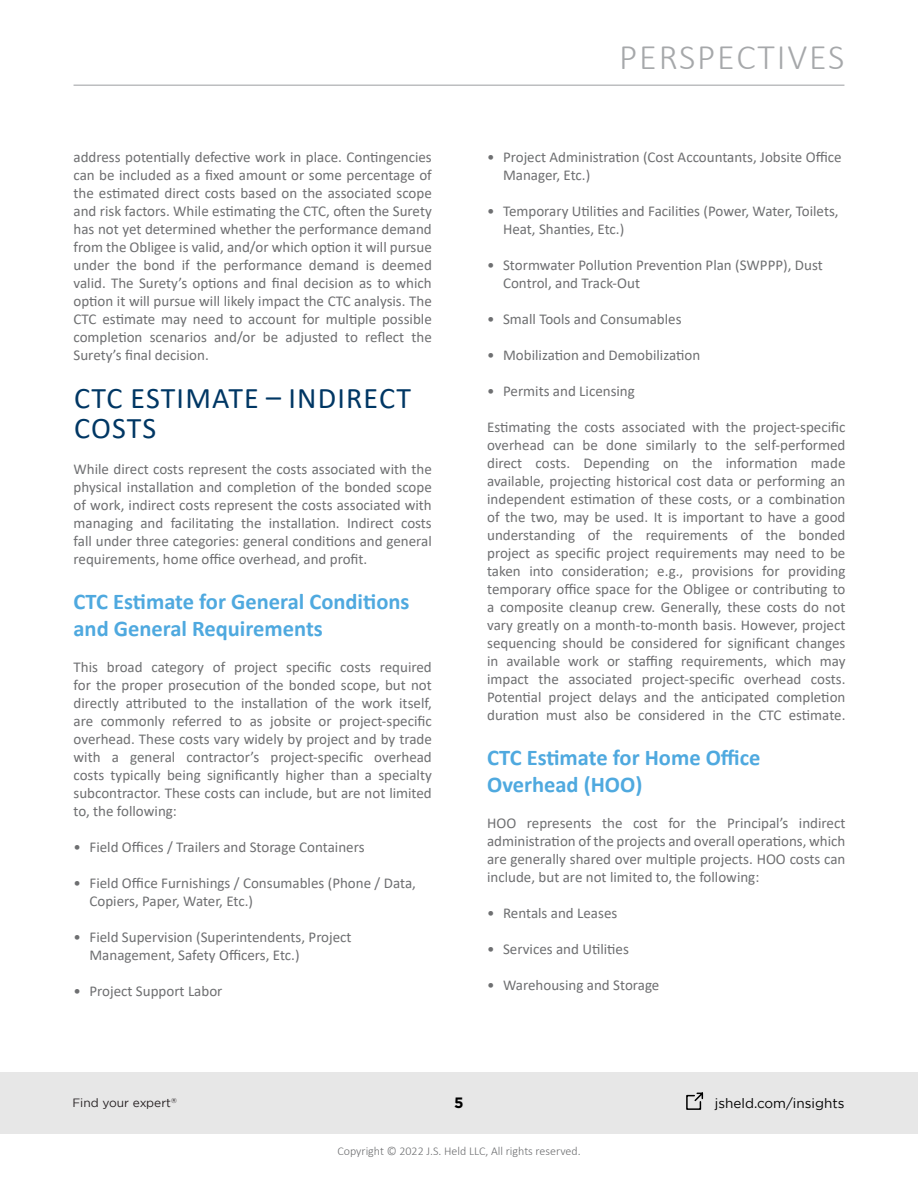
<style>
.page{position:relative;width:918px;height:1188px;background:#fff}
.page>*{position:absolute;margin:0;border:0;box-sizing:border-box;transform-origin:0 0}
.t1{font:300 36px "Calibri";letter-spacing:.05em;color:#a6a8aa}
.t2{font:30px/30px "Calibri";letter-spacing:.04em;color:#003764}
.t3{font:700 22.5px/27px "Calibri";color:#4fa9df}
.t4{font:15px/18px "Calibri";color:#6e6f71;text-align:justify}
.t5{font:700 15px "Gotham";color:#000}
.t6{font:13.5px "Gotham";color:#000}
.t7{font:300 12px "Calibri";color:#6e6f71}
.t8{font:12px "Gotham";color:#241f21}
.t9{font:7.05px "Gotham";color:#241f21}
</style>
<div class="page">
<div style="left:0;top:1072px;width:918px;height:62px;background:#e7e7e7"></div>
<hr style="left:74px;top:85px;width:770px;height:1px;background:#a6a8ab">
<svg style="left:686px;top:1092px;width:18px;height:18px"></svg>
<p class="t4" style="left:74px;top:148px;width:360px">address potentially defective work in place. Contingencies can be included as a fixed amount or some percentage of the estimated direct costs based on the associated scope and risk factors. While estimating the CTC, often the Surety has not yet determined whether the performance demand from the Obligee is valid, and/or which option it will pursue under the bond if the performance demand is deemed valid. The Surety’s options and final decision as to which option it will pursue will likely impact the CTC analysis. The CTC estimate may need to account for multiple possible completion scenarios and/or be adjusted to reflect the Surety’s final decision.</p>
<h2 class="t2" style="left:74px;top:382px;width:338px">CTC ESTIMATE – INDIRECT<br>COSTS</h2>
<p class="t4" style="left:74px;top:460px;width:360px">While direct costs represent the costs associated with the physical installation and completion of the bonded scope of work, indirect costs represent the costs associated with managing and facilitating the installation. Indirect costs fall under three categories: general conditions and general requirements, home office overhead, and profit.</p>
<h3 class="t3" style="left:74px;top:588px;width:337px">CTC Estimate for General Conditions and General Requirements</h3>
<p class="t4" style="left:74px;top:658px;width:360px">This broad category of project specific costs required for the proper prosecution of the bonded scope, but not directly attributed to the installation of the work itself, are commonly referred to as jobsite or project-specific overhead. These costs vary widely by project and by trade with a general contractor’s project-specific overhead costs typically being significantly higher than a specialty subcontractor. These costs can include, but are not limited to, the following:</p>
<p class="t4" style="left:74px;top:838px;width:293px">• Field Offices / Trailers and Storage Containers</p>
<p class="t4" style="left:89px;top:874px;width:328px;text-indent:-16px">• Field Office Furnishings / Consumables (Phone / Data,<br>Copiers, Paper, Water, Etc.)</p>
<p class="t4" style="left:89px;top:928px;width:264px;text-indent:-16px">• Field Supervision (Superintendents, Project<br>Management, Safety Officers, Etc.)</p>
<p class="t4" style="left:74px;top:982px;width:150px">• Project Support Labor</p>
<h1 class="t1" style="left:619px;top:35px;width:227px">PERSPECTIVES</h1>
<p class="t4" style="left:503px;top:148px;width:340px;text-indent:-16px">• Project Administration (Cost Accountants, Jobsite Office<br>Manager, Etc.)</p>
<p class="t4" style="left:503px;top:202px;width:337px;text-indent:-16px">• Temporary Utilities and Facilities (Power, Water, Toilets,<br>Heat, Shanties, Etc.)</p>
<p class="t4" style="left:503px;top:256px;width:321px;text-indent:-16px">• Stormwater Pollution Prevention Plan (SWPPP), Dust<br>Control, and Track-Out</p>
<p class="t4" style="left:487px;top:310px;width:196px">• Small Tools and Consumables</p>
<p class="t4" style="left:487px;top:346px;width:215px">• Mobilization and Demobilization</p>
<p class="t4" style="left:487px;top:382px;width:149px">• Permits and Licensing</p>
<p class="t4" style="left:487px;top:418px;width:360px">Estimating the costs associated with the project-specific overhead can be done similarly to the self-performed direct costs. Depending on the information made available, projecting historical cost data or performing an independent estimation of these costs, or a combination of the two, may be used. It is important to have a good understanding of the requirements of the bonded project as specific project requirements may need to be taken into consideration; e.g., provisions for providing temporary office space for the Obligee or contributing to a composite cleanup crew. Generally, these costs do not vary greatly on a month-to-month basis. However, project sequencing should be considered for significant changes in available work or staffing requirements, which may impact the associated project-specific overhead costs.<br>Potential project delays and the anticipated completion duration must also be considered in the CTC estimate.</p>
<h3 class="t3" style="left:487px;top:744px;width:275px">CTC Estimate for Home Office<br>Overhead (HOO)</h3>
<p class="t4" style="left:487px;top:814px;width:360px">HOO represents the cost for the Principal’s indirect administration of the projects and overall operations, which are generally shared over multiple projects. HOO costs can include, but are not limited to, the following:</p>
<p class="t4" style="left:487px;top:904px;width:132px">• Rentals and Leases</p>
<p class="t4" style="left:487px;top:940px;width:143px">• Services and Utilities</p>
<p class="t4" style="left:487px;top:976px;width:174px">• Warehousing and Storage</p>
<p class="t8" style="left:72px;top:1096px;width:100px">Find your expert</p>
<p class="t5" style="left:454px;top:1093px;width:11px">5</p>
<p class="t6" style="left:715px;top:1095px;width:131px">jsheld.com/insights</p>
<p class="t9" style="left:171px;top:1096px;width:7px">®</p>
<p class="t7" style="left:337px;top:1144px;width:245px">Copyright © 2022 J.S. Held LLC, All rights reserved.</p>
</div>
